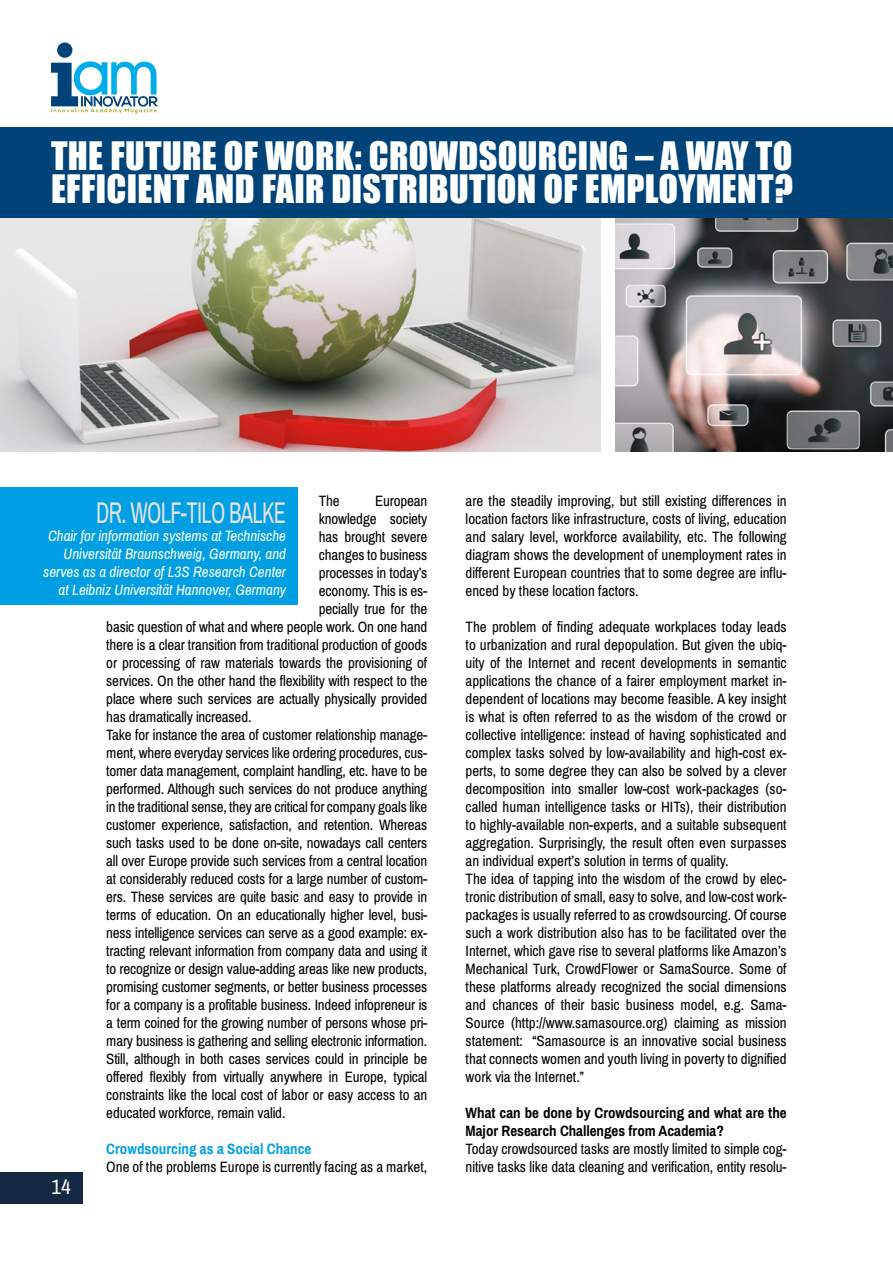
<style>
.page{position:relative;width:893px;height:1263px;background:#fff}
.page>*{position:absolute;margin:0;border:0;box-sizing:border-box;transform-origin:0 0}
.t1{font:36px/33px "Impact";letter-spacing:.01em;color:#fff}
.t2{font:30px "Archivo Narrow";letter-spacing:-.03em;color:#e5e3e4;scale:.75 1}
.t3{font:21px "Archivo Narrow";color:#fff}
.t4{font:15px/18px "Archivo Narrow";letter-spacing:-.01em;color:#000}
.t5{font:italic 15px/18px "Archivo Narrow";color:#fff;text-align:right}
.t6{font:700 15px/18px "Archivo Narrow";letter-spacing:-.005em;color:#000}
.t7{font:700 15px "Archivo Narrow";color:#009fe3}
</style>
<div class="page">
<div style="left:0;top:1172px;width:82px;height:32px;background:#152943"></div>
<svg style="left:51px;top:43px;width:107px;height:71px"></svg>
<img style="left:616px;top:218px;width:277px;height:234px">
<img style="left:0;top:218px;width:600px;height:234px">
<div style="left:0;top:128px;width:893px;height:90px;background:#004379"></div>
<div style="left:0;top:488px;width:298px;height:117px;background:#009fe3"></div>
<h1 class="t1" style="left:51px;top:139px;width:743px">THE FUTURE OF WORK: CROWDSOURCING – A WAY TO<br>EFFICIENT AND FAIR DISTRIBUTION OF EMPLOYMENT?</h1>
<p class="t4" style="left:319px;top:492px;width:22px">The</p>
<p class="t4" style="left:375px;top:492px;width:54px">European</p>
<p class="t4" style="left:319px;top:510px;width:110px">knowledge society</p>
<p class="t4" style="left:319px;top:528px;width:110px">has brought severe</p>
<p class="t4" style="left:319px;top:546px;width:110px">changes to business</p>
<p class="t4" style="left:319px;top:564px;width:110px">processes in today’s</p>
<p class="t4" style="left:319px;top:582px;width:110px">economy. This is es-</p>
<p class="t4" style="left:319px;top:600px;width:110px">pecially true for the</p>
<p class="t4" style="left:106px;top:618px;width:323px">basic question of what and where people work. On one hand</p>
<p class="t4" style="left:106px;top:636px;width:323px">there is a clear transition from traditional production of goods</p>
<p class="t4" style="left:106px;top:654px;width:323px">or processing of raw materials towards the provisioning of</p>
<p class="t4" style="left:106px;top:672px;width:323px">services. On the other hand the flexibility with respect to the</p>
<p class="t4" style="left:106px;top:690px;width:322px">place where such services are actually physically provided</p>
<p class="t4" style="left:106px;top:708px;width:147px">has dramatically increased.</p>
<p class="t4" style="left:106px;top:726px;width:323px">Take for instance the area of customer relationship manage-</p>
<p class="t4" style="left:106px;top:744px;width:323px">ment, where everyday services like ordering procedures, cus-</p>
<p class="t4" style="left:106px;top:762px;width:323px">tomer data management, complaint handling, etc. have to be</p>
<p class="t4" style="left:106px;top:780px;width:323px">performed. Although such services do not produce anything</p>
<p class="t4" style="left:106px;top:798px;width:323px">in the traditional sense, they are critical for company goals like</p>
<p class="t4" style="left:106px;top:816px;width:323px">customer experience, satisfaction, and retention. Whereas</p>
<p class="t4" style="left:106px;top:834px;width:322px">such tasks used to be done on-site, nowadays call centers</p>
<p class="t4" style="left:106px;top:852px;width:323px">all over Europe provide such services from a central location</p>
<p class="t4" style="left:106px;top:870px;width:323px">at considerably reduced costs for a large number of custom-</p>
<p class="t4" style="left:106px;top:888px;width:323px">ers. These services are quite basic and easy to provide in</p>
<p class="t4" style="left:106px;top:906px;width:323px">terms of education. On an educationally higher level, busi-</p>
<p class="t4" style="left:106px;top:924px;width:323px">ness intelligence services can serve as a good example: ex-</p>
<p class="t4" style="left:106px;top:942px;width:322px">tracting relevant information from company data and using it</p>
<p class="t4" style="left:106px;top:960px;width:323px">to recognize or design value-adding areas like new products,</p>
<p class="t4" style="left:106px;top:978px;width:323px">promising customer segments, or better business processes</p>
<p class="t4" style="left:106px;top:996px;width:323px">for a company is a profitable business. Indeed infopreneur is</p>
<p class="t4" style="left:106px;top:1014px;width:323px">a term coined for the growing number of persons whose pri-</p>
<p class="t4" style="left:106px;top:1032px;width:323px">mary business is gathering and selling electronic information.</p>
<p class="t4" style="left:106px;top:1050px;width:322px">Still, although in both cases services could in principle be</p>
<p class="t4" style="left:106px;top:1068px;width:323px">offered flexibly from virtually anywhere in Europe, typical</p>
<p class="t4" style="left:106px;top:1086px;width:323px">constraints like the local cost of labor or easy access to an</p>
<p class="t4" style="left:106px;top:1104px;width:181px">educated workforce, remain valid.</p>
<p class="t7" style="left:106px;top:1139px;width:207px">Crowdsourcing as a Social Chance</p>
<p class="t4" style="left:106px;top:1158px;width:323px">One of the problems Europe is currently facing as a market,</p>
<h2 class="t2" style="left:96px;top:494px;width:209px">DR. Wolf-Tilo Balke</h2>
<p class="t5" style="left:43px;top:527px;width:244px">Chair for information systems at Technische Universität Braunschweig, Germany, and serves as a director of L3S Research Center at Leibniz Universität Hannover, Germany</p>
<h3 class="t3" style="left:51px;top:1174px;width:21px">14</h3>
<p class="t4" style="left:466px;top:492px;width:323px;text-align:justify">are the steadily improving, but still existing differences in location factors like infrastructure, costs of living, education and salary level, workforce availability, etc. The following diagram shows the development of unemployment rates in different European countries that to some degree are influ&shy;enced by these location factors.</p>
<p class="t4" style="left:466px;top:618px;width:323px">The problem of finding adequate workplaces today leads to urbanization and rural depopulation. But given the ubiq&shy;uity of the Internet and recent developments in semantic applications the chance of a fairer employment market in&shy;dependent of locations may become feasible. A key insight is what is often referred to as the wisdom of the crowd or collective intelligence: instead of having sophisticated and complex tasks solved by low-availability and high-cost ex&shy;perts, to some degree they can also be solved by a clever decomposition into smaller low-cost work-packages (so&shy;called human intelligence tasks or HITs), their distribution to highly-available non-experts, and a suitable subsequent aggregation. Surprisingly, the result often even surpasses an individual expert’s solution in terms of quality.<br>The idea of tapping into the wisdom of the crowd by elec&shy;tronic distribution of small, easy to solve, and low-cost work&shy;packages is usually referred to as crowdsourcing. Of course such a work distribution also has to be facilitated over the Internet, which gave rise to several platforms like Amazon’s Mechanical Turk, CrowdFlower or SamaSource. Some of these platforms already recognized the social dimensions and chances of their basic business model, e.g. Sama-Source (http://www.samasource.org) claiming as mission statement: “Samasource is an innovative social business that connects women and youth living in poverty to dignified work via the Internet.”</p>
<p class="t6" style="left:466px;top:1103px;width:323px">What can be done by Crowdsourcing and what are the<br>Major Research Challenges from Academia?</p>
<p class="t4" style="left:466px;top:1140px;width:323px">Today crowdsourced tasks are mostly limited to simple cog&shy;nitive tasks like data cleaning and verification, entity resolu-</p>
</div>
